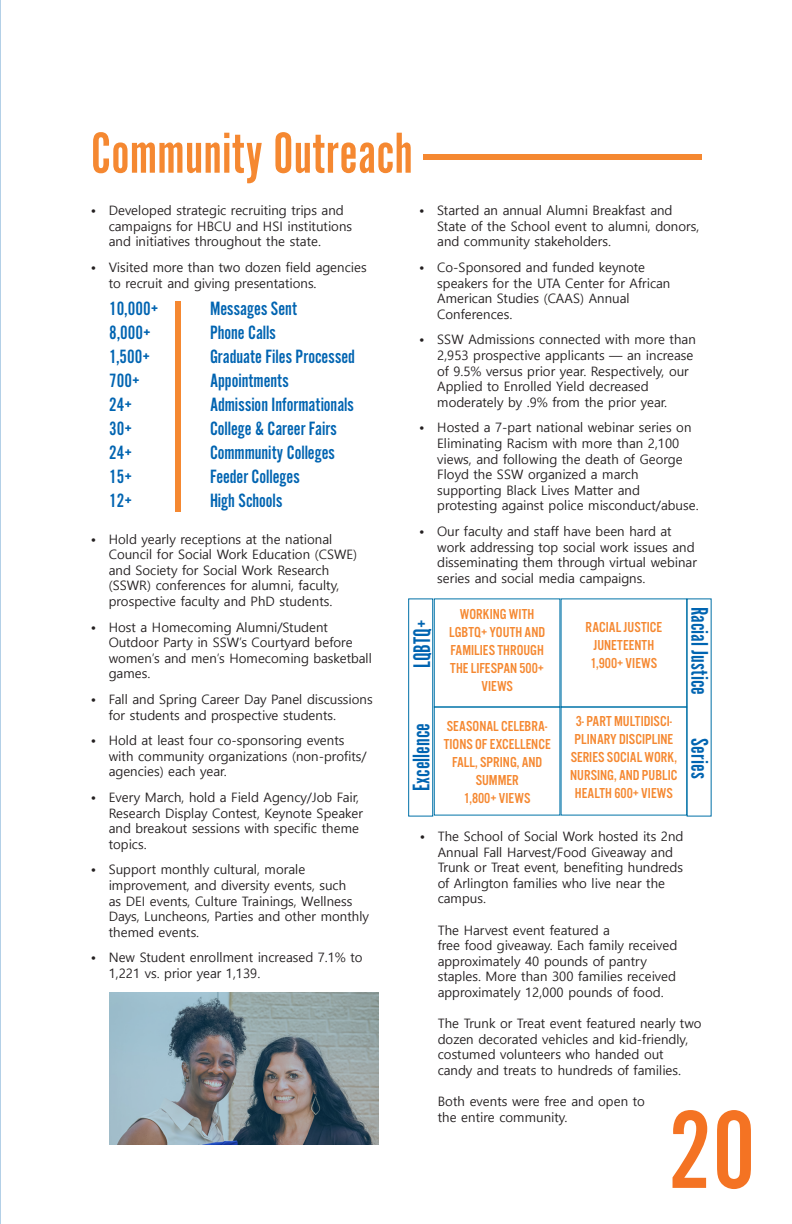
<style>
.page{position:relative;width:792px;height:1224px;background:#fff}
.page>*{position:absolute;margin:0;border:0;box-sizing:border-box;transform-origin:0 0}
.t1{font:115px "Alternate Got No 2 D";color:#f47323}
.t2{font:60px "Alternate Got No 1 D";color:#f58831}
.t3{font:25px "Alternate Got No 1 D";color:#0064b1}
.t4{font:20px "Alternate Got No 2 D";color:#0064b1}
.t5{font:15px/18px "Alternate Got No 3 D";color:#f58831;text-align:center}
.t6{font:13px/15.6px "Malgun Gothic";color:#231f20}
</style>
<div class="page">
<hr style="left:0;top:0;width:1px;height:1224px;background:#0064b1">
<div style="left:408px;top:598px;width:25px;height:219px;border:1px solid #0070a7"></div>
<div style="left:175px;top:301px;width:6px;height:210px;background:#f58831"></div>
<div style="left:423px;top:154px;width:278px;height:6px;background:#f58831"></div>
<svg style="left:109px;top:992px;width:269px;height:153px;background:#7f8e95"></svg>
<p class="t2" style="left:91px;top:121px;width:324px">Community Outreach</p>
<p class="t6" style="left:109px;top:203px;width:245px;text-indent:-18px">• Developed strategic recruiting trips and campaigns for HBCU and HSI institutions and initiatives throughout the state.</p>
<p class="t6" style="left:109px;top:260px;width:259px;text-indent:-18px">• Visited more than two dozen field agencies to recruit and giving presentations.</p>
<p class="t4" style="left:109px;top:298px;width:51px">10,000+</p>
<p class="t4" style="left:109px;top:322px;width:43px">8,000+</p>
<p class="t4" style="left:109px;top:346px;width:42px">1,500+</p>
<p class="t4" style="left:109px;top:370px;width:32px">700+</p>
<p class="t4" style="left:109px;top:394px;width:24px">24+</p>
<p class="t4" style="left:109px;top:418px;width:24px">30+</p>
<p class="t4" style="left:109px;top:442px;width:24px">24+</p>
<p class="t4" style="left:109px;top:466px;width:24px">15+</p>
<p class="t4" style="left:109px;top:490px;width:24px">12+</p>
<p class="t4" style="left:210px;top:298px;width:88px">Messages Sent</p>
<p class="t4" style="left:210px;top:322px;width:67px">Phone Calls</p>
<p class="t4" style="left:210px;top:346px;width:147px">Graduate Files Processed</p>
<p class="t4" style="left:210px;top:370px;width:80px">Appointments</p>
<p class="t4" style="left:210px;top:394px;width:145px">Admission Informationals</p>
<p class="t4" style="left:210px;top:418px;width:128px">College &amp; Career Fairs</p>
<p class="t4" style="left:210px;top:442px;width:126px">Commmunity Colleges</p>
<p class="t4" style="left:210px;top:466px;width:91px">Feeder Colleges</p>
<p class="t4" style="left:210px;top:490px;width:74px">High Schools</p>
<p class="t6" style="left:109px;top:531px;width:250px;text-indent:-18px">• Hold yearly receptions at the national Council for Social Work Education (CSWE) and Society for Social Work Research (SSWR) conferences for alumni, faculty, prospective faculty and PhD students.</p>
<p class="t6" style="left:109px;top:619px;width:265px;text-indent:-18px">• Host a Homecoming Alumni/Student<br>Outdoor Party in SSW’s Courtyard before women’s and men’s Homecoming basketball games.</p>
<p class="t6" style="left:109px;top:692px;width:265px;text-indent:-18px">• Fall and Spring Career Day Panel discussions for students and prospective students.</p>
<p class="t6" style="left:109px;top:733px;width:259px;text-indent:-18px">• Hold at least four co-sponsoring events with community organizations (non-profits/ agencies) each year.</p>
<p class="t6" style="left:109px;top:790px;width:256px;text-indent:-18px">• Every March, hold a Field Agency/Job Fair, Research Display Contest, Keynote Speaker and breakout sessions with specific theme topics.</p>
<p class="t6" style="left:109px;top:862px;width:262px;text-indent:-18px">• Support monthly cultural, morale improvement, and diversity events, such<br>as DEI events, Culture Trainings, Wellness Days, Luncheons, Parties and other monthly themed events.</p>
<p class="t6" style="left:109px;top:950px;width:255px;text-indent:-18px">• New Student enrollment increased 7.1% to<br>1,221 vs. prior year 1,139.</p>
<p class="t6" style="left:437px;top:203px;width:264px;text-indent:-18px">• Started an annual Alumni Breakfast and<br>State of the School event to alumni, donors, and community stakeholders.</p>
<p class="t6" style="left:437px;top:260px;width:235px;text-indent:-18px">• Co-Sponsored and funded keynote speakers for the UTA Center for African<br>American Studies (CAAS) Annual<br>Conferences.</p>
<p class="t6" style="left:437px;top:332px;width:260px;text-indent:-18px">• SSW Admissions connected with more than 2,953 prospective applicants — an increase of 9.5% versus prior year. Respectively, our Applied to Enrolled Yield decreased moderately by .9% from the prior year.</p>
<p class="t6" style="left:437px;top:420px;width:263px;text-indent:-18px">• Hosted a 7-part national webinar series on Eliminating Racism with more than 2,100 views, and following the death of George Floyd the SSW organized a march supporting Black Lives Matter and protesting against police misconduct/abuse.</p>
<p class="t6" style="left:437px;top:524px;width:261px;text-indent:-18px">• Our faculty and staff have been hard at work addressing top social work issues and disseminating them through virtual webinar series and social media campaigns.</p>
<p class="t3" style="left:409px;top:668px;width:50px;rotate:-90deg">LQBTQ+</p>
<p class="t3" style="left:408px;top:791px;width:70px;rotate:-90deg">Excellence</p>
<p class="t5" style="left:449px;top:605px;width:98px">WORKING WITH<br>LGBTQ+ YOUTH AND<br>FAMILIES THROUGH<br>THE LIFESPAN 500+<br>VIEWS</p>
<p class="t5" style="left:444px;top:717px;width:108px;text-align:left">SEASONAL CELEBRA-<br>TIONS OF EXCELLENCE</p>
<p class="t5" style="left:452px;top:753px;width:92px">FALL, SPRING, AND<br>SUMMER</p>
<p class="t5" style="left:464px;top:789px;width:68px">1,800+ VIEWS</p>
<p class="t5" style="left:586px;top:618px;width:78px">RACIAL JUSTICE</p>
<p class="t5" style="left:594px;top:636px;width:62px">JUNETEENTH</p>
<p class="t5" style="left:591px;top:654px;width:68px">1,900+ VIEWS</p>
<p class="t5" style="left:570px;top:712px;width:109px">3- PART MULTIDISCI-<br>PLINARY DISCIPLINE<br>SERIES SOCIAL WORK,<br>NURSING, AND PUBLIC<br>HEALTH 600+ VIEWS</p>
<p class="t3" style="left:713px;top:607px;width:90px;rotate:90deg">Racial Justice</p>
<p class="t3" style="left:713px;top:738px;width:42px;rotate:90deg">Series</p>
<p class="t6" style="left:438px;top:829px;width:247px;text-indent:-18px">• The School of Social Work hosted its 2nd Annual Fall Harvest/Food Giveaway and Trunk or Treat event, benefiting hundreds of Arlington families who live near the campus.</p>
<p class="t6" style="left:438px;top:922px;width:241px">The Harvest event featured a<br>free food giveaway. Each family received approximately 40 pounds of pantry staples. More than 300 families received approximately 12,000 pounds of food.</p>
<p class="t6" style="left:438px;top:1016px;width:266px">The Trunk or Treat event featured nearly two dozen decorated vehicles and kid-friendly, costumed volunteers who handed out<br>candy and treats to hundreds of families.</p>
<p class="t6" style="left:438px;top:1094px;width:209px">Both events were free and open to the entire community.</p>
<p class="t1" style="left:668px;top:1089px;width:89px">20</p>
</div>
